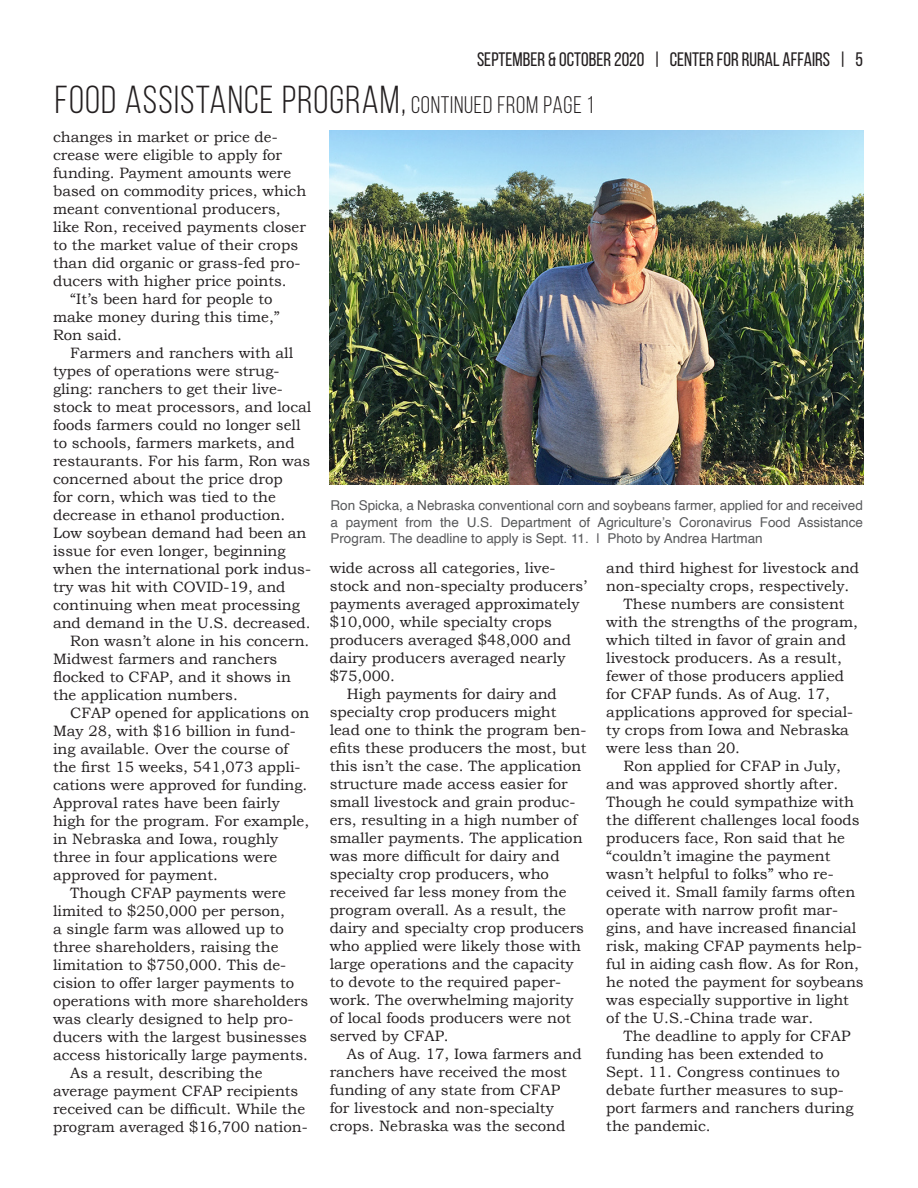
<style>
.page{position:relative;width:918px;height:1188px;background:#fff}
.page>*{position:absolute;margin:0;border:0;box-sizing:border-box;transform-origin:0 0}
.Headline{font:39px "Bebas Neue";letter-spacing:.03em;color:#231f20}
.Body_Copy{font:19.5px "Bebas Neue";color:#231f20}
.t1{font:15px/18px "Bookman Old Style";color:#231f20}
.t2{font:13.5px/16.2px "Helvetica";color:#57585a;text-align:justify}
.s1{font-size:24px}
</style>
<div class="page">
<img style="left:329px;top:131px;width:534px;height:354px">
<p class="Body_Copy" style="left:477px;top:48px;width:387px">SEPTEMBER &amp; OCTOBER 2020 | CENTER FOR RURAL AFFAIRS | 5</p>
<p class="Headline" style="left:55px;top:79px;width:540px">FOOD ASSISTANCE PROGRAM, <span class="s1">CONTINUED FROM PAGE 1</span></p>
<p class="t1" style="left:53px;top:128px;width:255px">changes in market or price de&shy;crease were eligible to apply for funding. Payment amounts were based on commodity prices, which meant conventional producers, like Ron, received payments closer to the market value of their crops than did organic or grass-fed pro&shy;ducers with higher price points.</p>
<p class="t1" style="left:53px;top:290px;width:228px;text-indent:17px">“It’s been hard for people to make money during this time,”<br>Ron said.</p>
<p class="t1" style="left:53px;top:344px;width:260px;text-indent:17px">Farmers and ranchers with all types of operations were strug&shy;gling: ranchers to get their live&shy;stock to meat processors, and local foods farmers could no longer sell to schools, farmers markets, and restaurants. For his farm, Ron was concerned about the price drop<br>for corn, which was tied to the decrease in ethanol production.<br>Low soybean demand had been an issue for even longer, beginning when the international pork indus&shy;try was hit with COVID-19, and continuing when meat processing and demand in the U.S. decreased.</p>
<p class="t1" style="left:53px;top:632px;width:258px;text-indent:17px">Ron wasn’t alone in his concern.<br>Midwest farmers and ranchers flocked to CFAP, and it shows in the application numbers.</p>
<p class="t1" style="left:53px;top:704px;width:258px;text-indent:17px">CFAP opened for applications on<br>May 28, with $16 billion in fund&shy;ing available. Over the course of the first 15 weeks, 541,073 appli&shy;cations were approved for funding.<br>Approval rates have been fairly high for the program. For example, in Nebraska and Iowa, roughly three in four applications were approved for payment.</p>
<p class="t1" style="left:53px;top:884px;width:257px;text-indent:17px">Though CFAP payments were limited to $250,000 per person,<br>a single farm was allowed up to three shareholders, raising the limitation to $750,000. This de&shy;cision to offer larger payments to operations with more shareholders was clearly designed to help pro&shy;ducers with the largest businesses access historically large payments.</p>
<p class="t1" style="left:53px;top:1064px;width:256px;text-indent:17px">As a result, describing the average payment CFAP recipients received can be difficult. While the program averaged $16,700 nation-</p>
<p class="t2" style="left:330px;top:498px;width:534px">Ron Spicka, a Nebraska conventional corn and soybeans farmer, applied for and received a payment from the U.S. Department of Agriculture’s Coronavirus Food Assistance Program. The deadline to apply is Sept. 11. | Photo by Andrea Hartman</p>
<p class="t1" style="left:330px;top:559px;width:258px">wide across all categories, live&shy;stock and non-specialty producers’ payments averaged approximately $10,000, while specialty crops producers averaged $48,000 and dairy producers averaged nearly $75,000.</p>
<p class="t1" style="left:330px;top:685px;width:258px;text-indent:17px">High payments for dairy and specialty crop producers might lead one to think the program ben&shy;efits these producers the most, but this isn’t the case. The application structure made access easier for small livestock and grain produc&shy;ers, resulting in a high number of smaller payments. The application was more difficult for dairy and specialty crop producers, who received far less money from the program overall. As a result, the dairy and specialty crop producers who applied were likely those with large operations and the capacity to devote to the required paper&shy;work. The overwhelming majority of local foods producers were not served by CFAP.</p>
<p class="t1" style="left:330px;top:1045px;width:254px;text-indent:17px">As of Aug. 17, Iowa farmers and ranchers have received the most funding of any state from CFAP for livestock and non-specialty crops. Nebraska was the second</p>
<p class="t1" style="left:606px;top:559px;width:254px">and third highest for livestock and non-specialty crops, respectively.</p>
<p class="t1" style="left:606px;top:595px;width:253px;text-indent:17px">These numbers are consistent with the strengths of the program, which tilted in favor of grain and livestock producers. As a result, fewer of those producers applied for CFAP funds. As of Aug. 17, applications approved for special&shy;ty crops from Iowa and Nebraska were less than 20.</p>
<p class="t1" style="left:606px;top:757px;width:259px;text-indent:17px">Ron applied for CFAP in July, and was approved shortly after.<br>Though he could sympathize with the different challenges local foods producers face, Ron said that he “couldn’t imagine the payment wasn’t helpful to folks” who re&shy;ceived it. Small family farms often operate with narrow profit mar&shy;gins, and have increased financial risk, making CFAP payments help&shy;ful in aiding cash flow. As for Ron, he noted the payment for soybeans was especially supportive in light of the U.S.-China trade war.</p>
<p class="t1" style="left:606px;top:1027px;width:249px;text-indent:17px">The deadline to apply for CFAP funding has been extended to<br>Sept. 11. Congress continues to debate further measures to sup&shy;port farmers and ranchers during the pandemic.</p>
</div>
